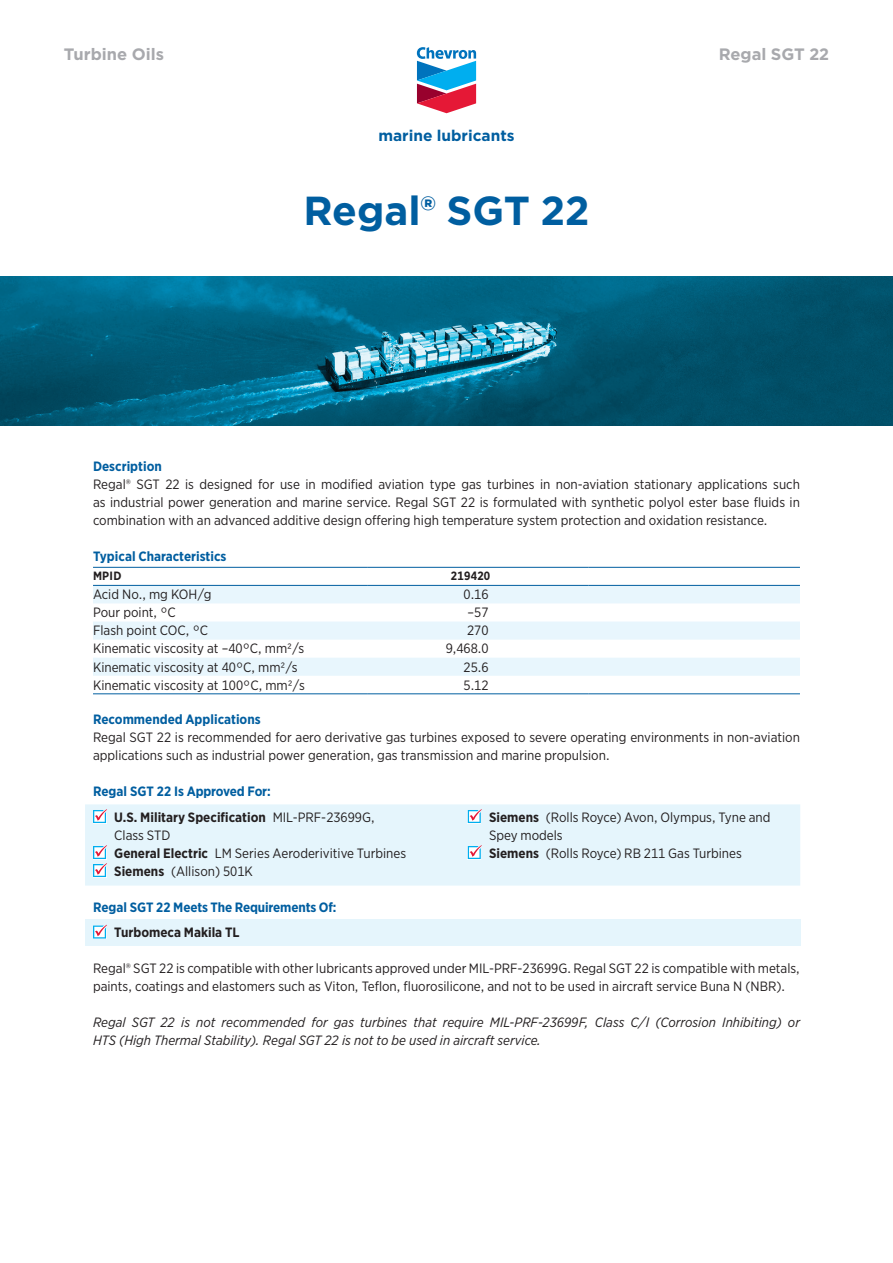
<style>
.page{position:relative;width:893px;height:1263px;background:#fff}
.page>*{position:absolute;margin:0;border:0;box-sizing:border-box;transform-origin:0 0}
.t1{font:700 40.5px "Gotham";color:#005ea0}
.t2{font:700 16.5px "Gotham";color:#a8a9ad}
.t3{font:700 15.45px "Gotham";color:#005ea0}
.t4{font:13.5px/18px "Gotham Narrow";color:#231f20}
.t5{font:italic 13.5px/18px "Gotham Narrow";color:#231f20}
.t6{font:700 13.5px "Gotham Narrow";color:#005ea0}
.t7{font:700 13.5px/25.5px "Gotham Narrow";color:#231f20}
.t8{font:700 12px "Gotham Narrow";letter-spacing:.02em;color:#231f20}
.s1{color:#005ea0}
.s2{font-weight:400}
.s3{font-weight:700}
</style>
<div class="page">
<svg style="left:417px;top:47px;width:59px;height:66px"></svg>
<div style="left:85px;top:804px;width:715px;height:81px;background:#e5f5fc"></div>
<div style="left:85px;top:919px;width:715px;height:27px;background:#e5f5fc"></div>
<svg style="left:93px;top:586px;width:707px;height:90px;fill:#e8f6fd"></svg>
<hr style="left:93px;top:693px;width:274px;height:1px;background:#005ea0">
<hr style="left:367px;top:693px;width:221px;height:1px;background:#005ea0">
<hr style="left:588px;top:693px;width:212px;height:1px;background:#005ea0">
<hr style="left:93px;top:567px;width:274px;height:1px;background:#005ea0">
<hr style="left:367px;top:567px;width:221px;height:1px;background:#005ea0">
<hr style="left:588px;top:567px;width:212px;height:1px;background:#005ea0">
<hr style="left:93px;top:585px;width:274px;height:1px;background:#005ea0">
<hr style="left:367px;top:585px;width:221px;height:1px;background:#005ea0">
<hr style="left:588px;top:585px;width:212px;height:1px;background:#005ea0">
<svg style="left:93px;top:809px;width:14px;height:14px"></svg>
<svg style="left:93px;top:845px;width:14px;height:32px"></svg>
<svg style="left:468px;top:809px;width:14px;height:14px"></svg>
<svg style="left:468px;top:845px;width:14px;height:14px"></svg>
<svg style="left:93px;top:925px;width:14px;height:13px"></svg>
<img style="left:0;top:276px;width:893px;height:149px">
<p class="t2" style="left:64px;top:43px;width:102px">Turbine Oils</p>
<p class="t2" style="left:719px;top:43px;width:112px">Regal SGT 22</p>
<p class="t3" style="left:378px;top:125px;width:138px">marine lubricants</p>
<h1 class="t1" style="left:303px;top:183px;width:288px">Regal® SGT 22</h1>
<p class="t6" style="left:93px;top:458px;width:70px">Description</p>
<p class="t4" style="left:93px;top:475px;width:708px;text-align:justify">Regal® SGT 22 is designed for use in modified aviation type gas turbines in non-aviation stationary applications such as industrial power generation and marine service. Regal SGT 22 is formulated with synthetic polyol ester base fluids in combination with an advanced additive design offering high temperature system protection and oxidation resistance.</p>
<p class="t6" style="left:93px;top:548px;width:135px">Typical Characteristics</p>
<p class="t8" style="left:93px;top:568px;width:30px">MPID</p>
<p class="t8" style="left:451px;top:568px;width:41px">219420</p>
<p class="t4" style="left:93px;top:585px;width:120px">Acid No., mg KOH/g</p>
<p class="t4" style="left:464px;top:585px;width:27px">0.16</p>
<p class="t4" style="left:93px;top:603px;width:84px">Pour point, °C</p>
<p class="t4" style="left:468px;top:603px;width:22px">–57</p>
<p class="t4" style="left:93px;top:621px;width:117px">Flash point COC, °C</p>
<p class="t4" style="left:467px;top:621px;width:23px">270</p>
<p class="t4" style="left:93px;top:639px;width:213px">Kinematic viscosity at –40°C, mm2/s</p>
<p class="t4" style="left:446px;top:639px;width:44px">9,468.0</p>
<p class="t4" style="left:93px;top:657px;width:206px">Kinematic viscosity at 40°C, mm2/s</p>
<p class="t4" style="left:464px;top:657px;width:27px">25.6</p>
<p class="t4" style="left:93px;top:675px;width:213px">Kinematic viscosity at 100°C, mm2/s</p>
<p class="t4" style="left:464px;top:675px;width:27px">5.12</p>
<p class="t6" style="left:93px;top:711px;width:169px">Recommended Applications</p>
<p class="t4" style="left:93px;top:728px;width:708px">Regal SGT 22 is recommended for aero derivative gas turbines exposed to severe operating environments in non-aviation applications such as industrial power generation, gas transmission and marine propulsion.</p>
<p class="t7" style="left:114px;top:778px;width:262px;text-indent:-21px"><span class="s1">Regal SGT 22 Is Approved For:<br></span>U.S. Military Specification <span class="s2">MIL-PRF-23699G,</span></p>
<p class="t4" style="left:114px;top:825px;width:293px">Class STD<br><span class="s3">General Electric</span> LM Series Aeroderivitive Turbines<br><span class="s3">Siemens</span> (Allison) 501K</p>
<p class="t4" style="left:489px;top:807px;width:283px"><span class="s3">Siemens</span> (Rolls Royce) Avon, Olympus, Tyne and<br>Spey models<br><span class="s3">Siemens</span> (Rolls Royce) RB 211 Gas Turbines</p>
<p class="t6" style="left:93px;top:898px;width:245px">Regal SGT 22 Meets The Requirements Of:</p>
<p class="t7" style="left:114px;top:919px;width:127px">Turbomeca Makila TL</p>
<p class="t4" style="left:93px;top:959px;width:708px">Regal® SGT 22 is compatible with other lubricants approved under MIL-PRF-23699G. Regal SGT 22 is compatible with metals, paints, coatings and elastomers such as Viton, Teflon, fluorosilicone, and not to be used in aircraft service Buna N (NBR).</p>
<p class="t5" style="left:93px;top:1013px;width:708px">Regal SGT 22 is not recommended for gas turbines that require MIL-PRF-23699F, Class C/I (Corrosion Inhibiting) or<br>HTS (High Thermal Stability). Regal SGT 22 is not to be used in aircraft service.</p>
</div>
